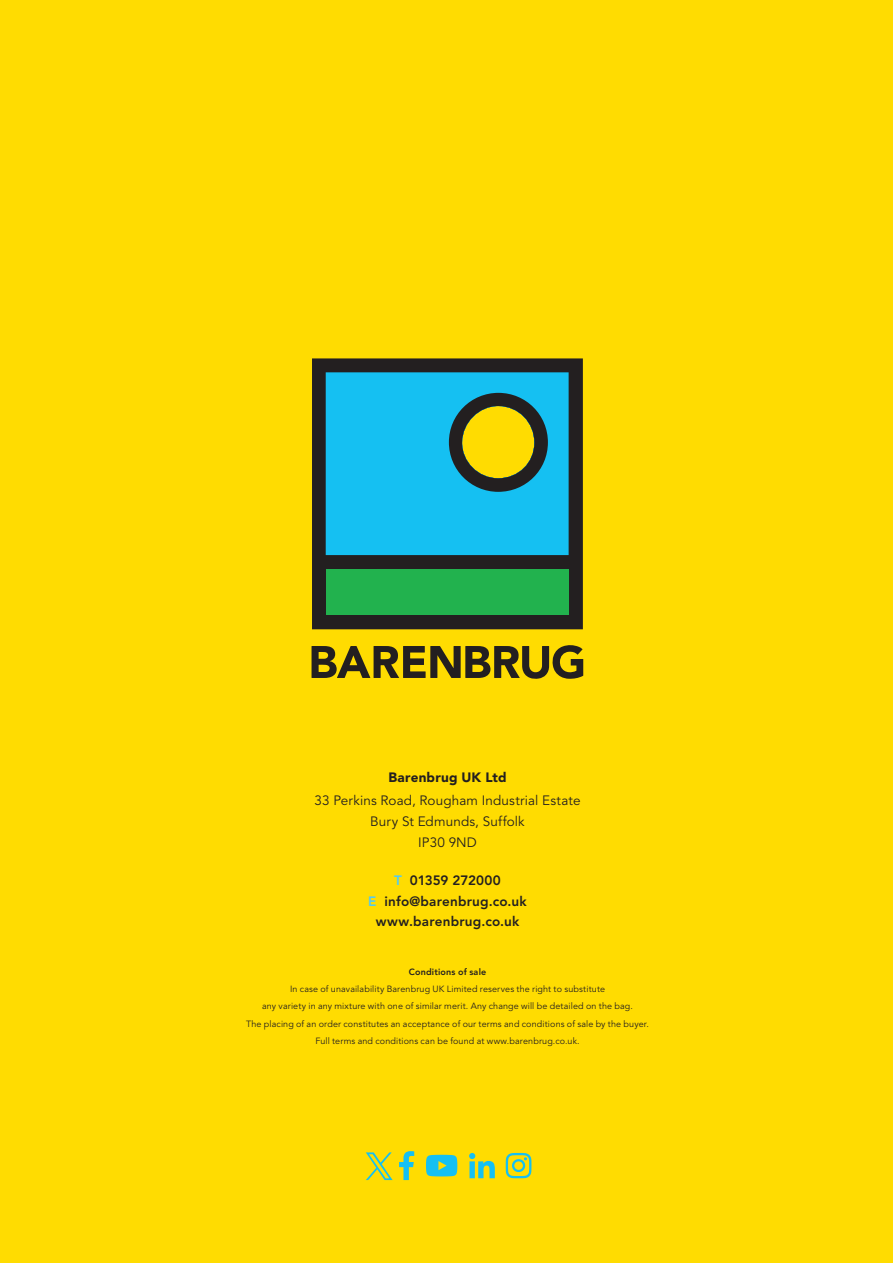
<style>
.page{position:relative;width:893px;height:1263px;background:#ffdc01}
.page>*{position:absolute;margin:0;border:0;box-sizing:border-box;transform-origin:0 0}
.t1{font:13.5px/21px "Avenir LT Std";letter-spacing:.01em;color:#231f20;text-align:center}
.t2{font:800 13.5px/20.5px "Avenir LT Std";letter-spacing:.015em;color:#231f20;text-align:center}
.t3{font:900 13.5px "Avenir LT Std";letter-spacing:.015em;color:#231f20}
.t4{font:9px/17.5px "Avenir LT Std";letter-spacing:.015em;color:#231f20;text-align:center}
.t5{font:800 9px "Avenir LT Std";letter-spacing:.02em;color:#231f20}
.s1{color:#51caf5}
</style>
<div class="page">
<svg style="left:399px;top:1151px;width:132px;height:29px"></svg>
<svg style="left:366px;top:1152px;width:27px;height:28px"></svg>
<div style="left:312px;top:358px;width:271px;height:271px;background:#231f20"></div>
<svg style="left:326px;top:614px;width:242px;height:1px"></svg>
<svg style="left:326px;top:372px;width:243px;height:183px;background:#2bb4c9"></svg>
<div style="left:326px;top:569px;width:243px;height:45px;background:#22b24e"></div>
<svg style="left:312px;top:645px;width:271px;height:34px"></svg>
<h1 class="t3" style="left:388px;top:769px;width:120px">Barenbrug UK Ltd</h1>
<h1 class="t1" style="left:315px;top:790px;width:267px">33 Perkins Road, Rougham Industrial Estate<br>Bury St Edmunds, Suffolk<br>IP30 9ND</h1>
<h1 class="t2" style="left:368px;top:870px;width:160px"><span class="s1">T</span> 01359 272000<br><span class="s1">E</span> info@barenbrug.co.uk www.barenbrug.co.uk</h1>
<p class="t5" style="left:409px;top:967px;width:79px">Conditions of sale</p>
<p class="t4" style="left:246px;top:980px;width:404px">In case of unavailability Barenbrug UK Limited reserves the right to substitute<br>any variety in any mixture with one of similar merit. Any change will be detailed on the bag.<br>The placing of an order constitutes an acceptance of our terms and conditions of sale by the buyer.<br>Full terms and conditions can be found at www.barenbrug.co.uk.</p>
</div>
